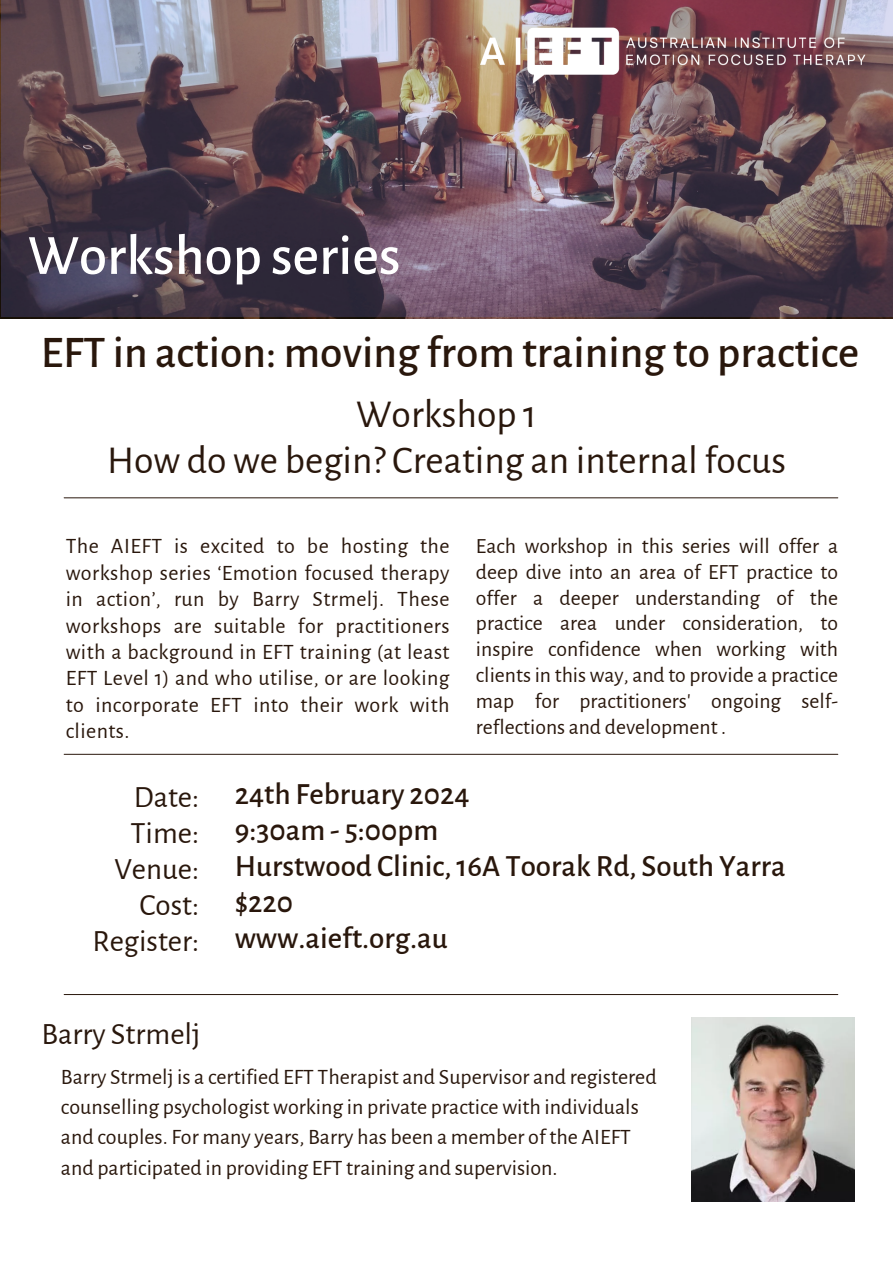
<style>
.page{position:relative;width:893px;height:1263px;background:#fff}
.page>*{position:absolute;margin:0;border:0;box-sizing:border-box;transform-origin:0 0}
.t1{font:500 57.07px "Alegreya Sans";color:#fff}
.t2{font:500 45.38px "Alegreya Sans";color:#29170c}
.t3{font:39.6px "Alegreya Sans";color:#29170c}
.t4{font:31.05px "Alegreya Sans";color:#29170c}
.t5{font:500 30.97px "Alegreya Sans";color:#29170c}
.t6{font:30.97px "Alegreya Sans";color:#29170c}
.t7{font:21.98px/26.4px "Alegreya Sans";color:#29170c;text-align:justify}
.t8{font:21.67px/25.9px "Alegreya Sans";color:#29170c;text-align:justify}
</style>
<div class="page">
<img style="left:2px;top:0;width:891px;height:316px">
<hr style="left:64px;top:754px;width:774px;height:1px;background:#29170c">
<hr style="left:64px;top:497px;width:774px;height:1px;background:#29170c">
<hr style="left:64px;top:994px;width:774px;height:1px;background:#29170c">
<img style="left:691px;top:1017px;width:164px;height:184px">
<img style="left:450px;top:0;width:443px;height:103px">
<p class="t1" style="left:28px;top:228px;width:374px">Workshop series</p>
<p class="t2" style="left:41px;top:331px;width:820px">EFT in action: moving from training to practice</p>
<p class="t3" style="left:356px;top:395px;width:182px">Workshop 1</p>
<p class="t3" style="left:107px;top:441px;width:680px">How do we begin? Creating an internal focus</p>
<p class="t7" style="left:66px;top:533px;width:385px">The AIEFT is excited to be hosting the workshop series ‘Emotion focused therapy in action’, run by Barry Strmelj. These workshops are suitable for practitioners with a background in EFT training (at least EFT Level 1) and who utilise, or are looking to incorporate EFT into their work with clients.</p>
<p class="t8" style="left:476px;top:533px;width:364px">Each workshop in this series will offer a deep dive into an area of EFT practice to offer a deeper understanding of the practice area under consideration, to inspire confidence when working with clients in this way, and to provide a practice map for practitioners' ongoing self&shy;reflections and development .</p>
<p class="t6" style="left:134px;top:782px;width:67px">Date:</p>
<p class="t6" style="left:130px;top:818px;width:70px">Time:</p>
<p class="t6" style="left:114px;top:854px;width:86px">Venue:</p>
<p class="t6" style="left:139px;top:890px;width:61px">Cost:</p>
<p class="t6" style="left:92px;top:926px;width:108px">Register:</p>
<p class="t4" style="left:41px;top:1019px;width:161px">Barry Strmelj</p>
<p class="t5" style="left:235px;top:779px;width:236px">24th February 2024</p>
<p class="t5" style="left:235px;top:815px;width:205px">9:30am - 5:00pm</p>
<p class="t5" style="left:235px;top:851px;width:552px">Hurstwood Clinic, 16A Toorak Rd, South Yarra</p>
<p class="t5" style="left:235px;top:887px;width:60px">$220</p>
<p class="t5" style="left:235px;top:923px;width:214px">www.aieft.org.au</p>
<p class="t7" style="left:61px;top:1062px;width:597px;line-height:30.4px;text-align:left">Barry Strmelj is a certified EFT Therapist and Supervisor and registered counselling psychologist working in private practice with individuals and couples. For many years, Barry has been a member of the AIEFT and participated in providing EFT training and supervision.</p>
</div>
